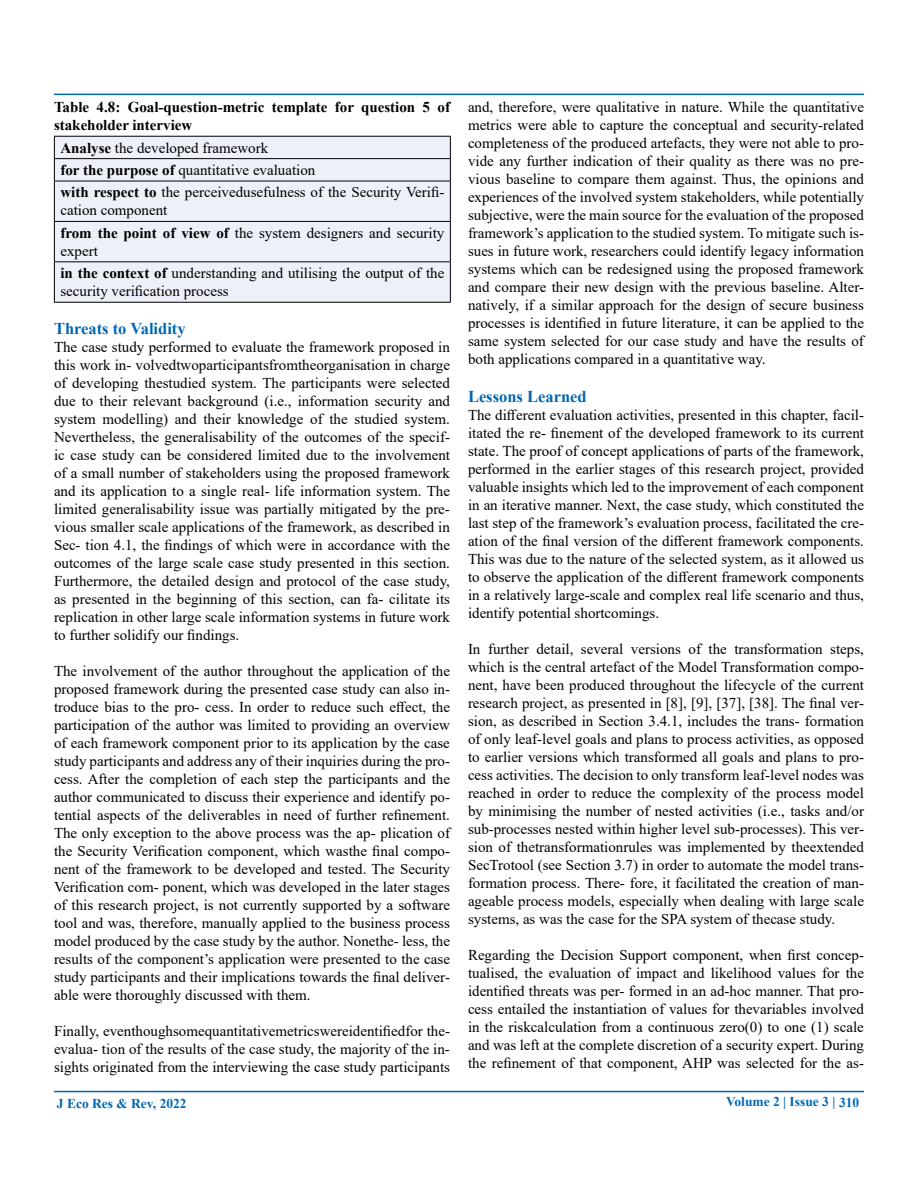
<style>
.page{position:relative;width:918px;height:1188px;background:#fff}
.page>*{position:absolute;margin:0;border:0;box-sizing:border-box;transform-origin:0 0}
.t1{font:700 16.5px "Times New Roman";color:#0066b3}
.t2{font:15px/18px "Times New Roman";color:#000;text-align:justify}
.t3{font:700 15px/18px "Times New Roman";color:#000}
.t4{font:700 13.5px "Times New Roman";color:#0066b3}
.s1{font-weight:700}
</style>
<div class="page">
<hr style="left:54px;top:94px;width:810px;height:1px;background:#0066b3">
<hr style="left:54px;top:1091px;width:810px;height:1px;background:#0066b3">
<div style="left:55px;top:137px;width:395px;height:165px;background:#eef0f9"></div>
<hr style="left:54px;top:136px;width:397px;height:1px;background:#000">
<hr style="left:54px;top:158px;width:397px;height:1px;background:#000">
<svg style="left:54px;top:137px;width:1px;height:44px"></svg>
<svg style="left:450px;top:137px;width:1px;height:44px"></svg>
<hr style="left:54px;top:181px;width:397px;height:1px;background:#000">
<hr style="left:54px;top:181px;width:1px;height:40px;background:#000">
<hr style="left:450px;top:181px;width:1px;height:40px;background:#000">
<hr style="left:54px;top:221px;width:397px;height:1px;background:#000">
<hr style="left:54px;top:222px;width:1px;height:39px;background:#000">
<hr style="left:450px;top:222px;width:1px;height:39px;background:#000">
<hr style="left:54px;top:261px;width:397px;height:1px;background:#000">
<hr style="left:54px;top:262px;width:1px;height:40px;background:#000">
<hr style="left:450px;top:262px;width:1px;height:40px;background:#000">
<hr style="left:54px;top:302px;width:397px;height:1px;background:#000">
<p class="t3" style="left:54px;top:97px;width:398px">Table 4.8: Goal-question-metric template for question 5 of stakeholder interview</p>
<p class="t2" style="left:60px;top:136px;width:385px;line-height:22.4px;text-align:left"><span class="s1">Analyse</span> the developed framework<br><span class="s1">for the purpose of</span> quantitative evaluation<br><span class="s1">with respect to</span> the perceivedusefulness of the Security Verifi-</p>
<p class="t2" style="left:60px;top:199px;width:386px;line-height:22.4px">cation component<br><span class="s1">from the point of view of</span> the system designers and security</p>
<p class="t2" style="left:60px;top:239px;width:386px;line-height:22.4px">expert<br><span class="s1">in the context of</span> understanding and utilising the output of the</p>
<p class="t2" style="left:60px;top:282px;width:170px">security verification process</p>
<p class="t1" style="left:54px;top:317px;width:133px">Threats to Validity</p>
<p class="t2" style="left:54px;top:338px;width:398px">The case study performed to evaluate the framework proposed in this work in- volvedtwoparticipantsfromtheorganisation in charge of developing thestudied system. The participants were selected due to their relevant background (i.e., information security and system modelling) and their knowledge of the studied system.<br>Nevertheless, the generalisability of the outcomes of the specif&shy;ic case study can be considered limited due to the involvement of a small number of stakeholders using the proposed framework and its application to a single real- life information system. The limited generalisability issue was partially mitigated by the pre&shy;vious smaller scale applications of the framework, as described in Sec- tion 4.1, the findings of which were in accordance with the outcomes of the large scale case study presented in this section.<br>Furthermore, the detailed design and protocol of the case study, as presented in the beginning of this section, can fa- cilitate its replication in other large scale information systems in future work to further solidify our findings.</p>
<p class="t2" style="left:54px;top:662px;width:398px">The involvement of the author throughout the application of the proposed framework during the presented case study can also in&shy;troduce bias to the pro- cess. In order to reduce such effect, the participation of the author was limited to providing an overview of each framework component prior to its application by the case study participants and address any of their inquiries during the pro&shy;cess. After the completion of each step the participants and the author communicated to discuss their experience and identify po&shy;tential aspects of the deliverables in need of further refinement.<br>The only exception to the above process was the ap- plication of the Security Verification component, which wasthe final compo&shy;nent of the framework to be developed and tested. The Security Verification com- ponent, which was developed in the later stages of this research project, is not currently supported by a software tool and was, therefore, manually applied to the business process model produced by the case study by the author. Nonethe- less, the results of the component’s application were presented to the case study participants and their implications towards the final deliver&shy;able were thoroughly discussed with them.</p>
<p class="t2" style="left:54px;top:1022px;width:398px">Finally, eventhoughsomequantitativemetricswereidentifiedfor the&shy;evalua- tion of the results of the case study, the majority of the in&shy;sights originated from the interviewing the case study participants</p>
<p class="t2" style="left:468px;top:98px;width:398px">and, therefore, were qualitative in nature. While the quantitative metrics were able to capture the conceptual and security-related completeness of the produced artefacts, they were not able to pro&shy;vide any further indication of their quality as there was no pre&shy;vious baseline to compare them against. Thus, the opinions and experiences of the involved system stakeholders, while potentially subjective, were the main source for the evaluation of the proposed framework’s application to the studied system. To mitigate such is&shy;sues in future work, researchers could identify legacy information systems which can be redesigned using the proposed framework and compare their new design with the previous baseline. Alter&shy;natively, if a similar approach for the design of secure business processes is identified in future literature, it can be applied to the same system selected for our case study and have the results of both applications compared in a quantitative way.</p>
<p class="t1" style="left:468px;top:384px;width:120px">Lessons Learned</p>
<p class="t2" style="left:468px;top:405px;width:398px">The different evaluation activities, presented in this chapter, facil&shy;itated the re- finement of the developed framework to its current state. The proof of concept applications of parts of the framework, performed in the earlier stages of this research project, provided valuable insights which led to the improvement of each component in an iterative manner. Next, the case study, which constituted the last step of the framework’s evaluation process, facilitated the cre&shy;ation of the final version of the different framework components.<br>This was due to the nature of the selected system, as it allowed us to observe the application of the different framework components in a relatively large-scale and complex real life scenario and thus, identify potential shortcomings.</p>
<p class="t2" style="left:468px;top:639px;width:398px">In further detail, several versions of the transformation steps, which is the central artefact of the Model Transformation compo&shy;nent, have been produced throughout the lifecycle of the current research project, as presented in [8], [9], [37], [38]. The final ver&shy;sion, as described in Section 3.4.1, includes the trans- formation of only leaf-level goals and plans to process activities, as opposed to earlier versions which transformed all goals and plans to pro&shy;cess activities. The decision to only transform leaf-level nodes was reached in order to reduce the complexity of the process model by minimising the number of nested activities (i.e., tasks and/or sub-processes nested within higher level sub-processes). This ver&shy;sion of thetransformationrules was implemented by theextended SecTrotool (see Section 3.7) in order to automate the model trans&shy;formation process. There- fore, it facilitated the creation of man&shy;ageable process models, especially when dealing with large scale systems, as was the case for the SPA system of thecase study.</p>
<p class="t2" style="left:468px;top:945px;width:398px">Regarding the Decision Support component, when first concep&shy;tualised, the evaluation of impact and likelihood values for the identified threats was per- formed in an ad-hoc manner. That pro&shy;cess entailed the instantiation of values for thevariables involved in the riskcalculation from a continuous zero(0) to one (1) scale and was left at the complete discretion of a security expert. During the refinement of that component, AHP was selected for the as-</p>
<p class="t4" style="left:57px;top:1093px;width:131px">J Eco Res &amp; Rev, 2022</p>
<p class="t4" style="left:726px;top:1092px;width:135px">Volume 2 | Issue 3 | 310</p>
</div>
